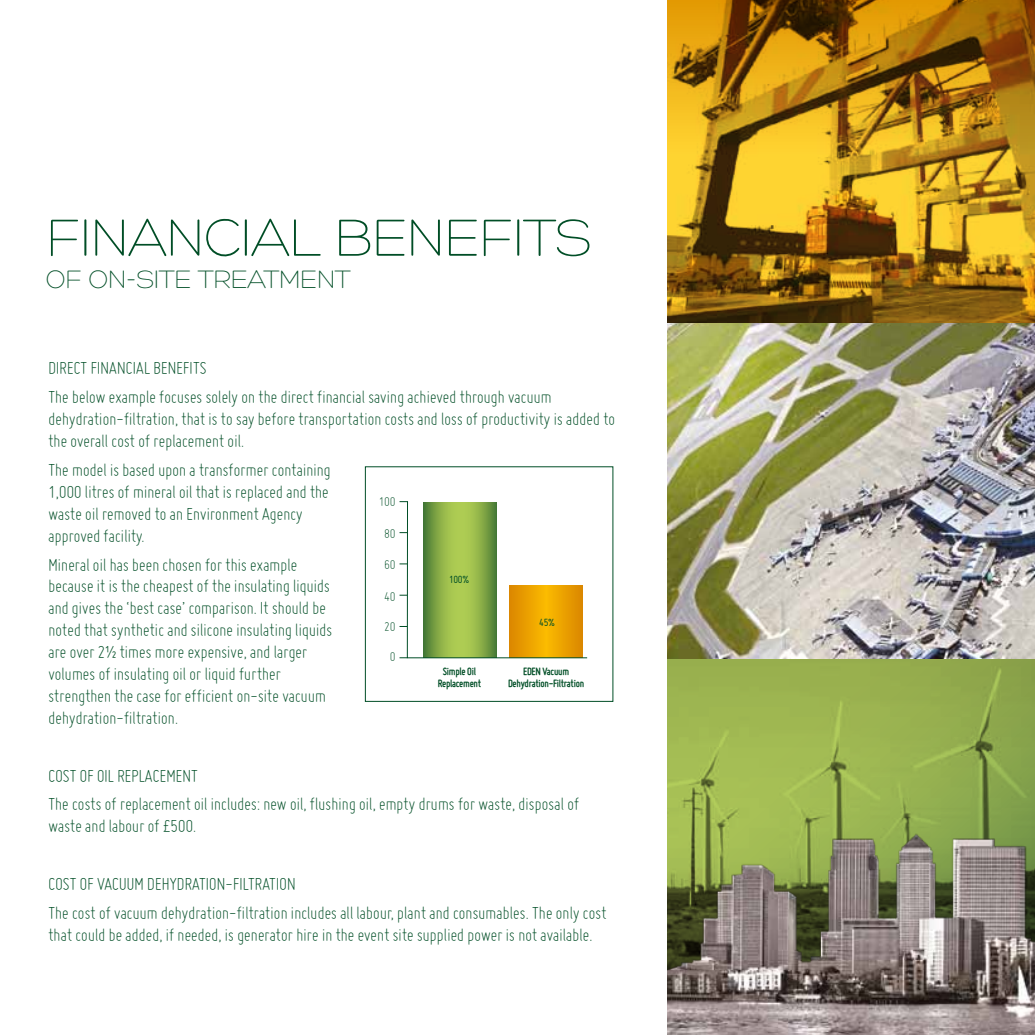
<style>
.page{position:relative;width:1035px;height:1035px;background:#fff}
.page>*{position:absolute;margin:0;border:0;box-sizing:border-box;transform-origin:0 0}
.t1{font:300 56.52px "Hero";letter-spacing:-.025em;color:#004e26}
.t2{font:300 27.3px "Hero";letter-spacing:-.025em;color:#004e26}
.t3{font:300 19.25px/21.9px "Miso";letter-spacing:-.025em;color:#004e26}
.t4{font:300 14px "Miso";letter-spacing:-.025em;color:#004e26}
.t5{font:700 11.38px/12.2px "Miso";letter-spacing:-.025em;color:#004e26;text-align:center}
.t6{font:11.38px "Miso";color:#004e26}
</style>
<div class="page">
<img style="left:667px;top:0;width:367px;height:323px">
<img style="left:667px;top:658px;width:367px;height:120px">
<img style="left:667px;top:778px;width:367px;height:256px">
<img style="left:667px;top:323px;width:367px;height:335px">
<svg style="left:399px;top:501px;width:188px;height:157px"></svg>
<h1 class="t1" style="left:46px;top:209px;width:547px">FINANCIAL BENEFITS</h1>
<h2 class="t2" style="left:46px;top:266px;width:307px">OF ON-SITE TREATMENT</h2>
<p class="t3" style="left:48px;top:353px;width:505px;line-height:28.9px">DIRECT FINANCIAL BENEFITS<br>The below example focuses solely on the direct financial saving achieved through vacuum</p>
<p class="t3" style="left:48px;top:407px;width:568px">dehydration-filtration, that is to say before transportation costs and loss of productivity is added to the overall cost of replacement oil.</p>
<p class="t3" style="left:48px;top:458px;width:284px">The model is based upon a transformer containing 1,000 litres of mineral oil that is replaced and the waste oil removed to an Environment Agency approved facility.</p>
<p class="t3" style="left:48px;top:553px;width:286px">Mineral oil has been chosen for this example because it is the cheapest of the insulating liquids and gives the ‘best case’ comparison. It should be noted that synthetic and silicone insulating liquids are over 2½ times more expensive, and larger volumes of insulating oil or liquid further strengthen the case for efficient on-site vacuum dehydration-filtration.</p>
<p class="t4" style="left:379px;top:494px;width:18px">100</p>
<p class="t4" style="left:384px;top:525px;width:13px">80</p>
<p class="t4" style="left:384px;top:556px;width:13px">60</p>
<p class="t6" style="left:449px;top:573px;width:22px">100%</p>
<p class="t4" style="left:384px;top:588px;width:13px">40</p>
<p class="t6" style="left:539px;top:616px;width:17px">45%</p>
<p class="t4" style="left:384px;top:618px;width:13px">20</p>
<p class="t4" style="left:389px;top:649px;width:7px">0</p>
<p class="t5" style="left:437px;top:664px;width:45px">Simple Oil<br>Replacement</p>
<p class="t5" style="left:508px;top:664px;width:78px">EDEN Vacuum<br>Dehydration-Filtration</p>
<p class="t3" style="left:48px;top:760px;width:532px;line-height:28.9px">COST OF OIL REPLACEMENT<br>The costs of replacement oil includes: new oil, flushing oil, empty drums for waste, disposal of</p>
<p class="t3" style="left:48px;top:814px;width:150px">waste and labour of £500.</p>
<p class="t3" style="left:48px;top:868px;width:560px;line-height:28.9px">COST OF VACUUM DEHYDRATION-FILTRATION<br>The cost of vacuum dehydration-filtration includes all labour, plant and consumables. The only cost</p>
<p class="t3" style="left:48px;top:923px;width:546px">that could be added, if needed, is generator hire in the event site supplied power is not available.</p>
</div>
